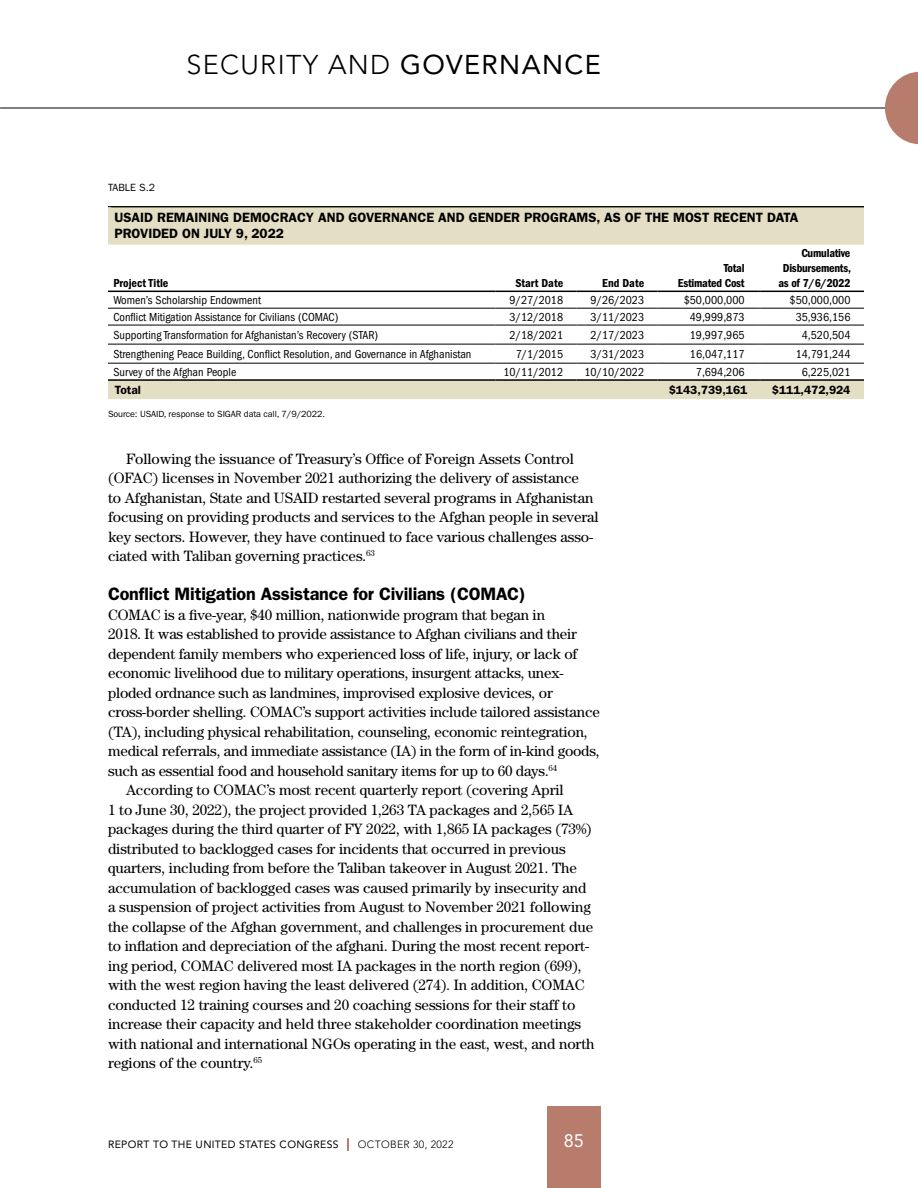
<style>
.page{position:relative;width:918px;height:1188px;background:#fff}
.page>*{position:absolute;margin:0;border:0;box-sizing:border-box;transform-origin:0 0}
.t1{font:300 27px "Avenir LT Std";letter-spacing:.05em;color:#000}
.t2{font:600 18px "ITC Franklin Gothic Std";letter-spacing:-.01em;color:#000}
.t3{font:18px "Avenir LT Std";color:#fff}
.t4{font:15px/19.5px "Century Std";letter-spacing:-.005em;color:#000}
.t5{font:600 13.5px/16.2px "ITC Franklin Gothic Std";color:#000}
.t6{font:condensed 12px "ITC Franklin Gothic Std";color:#000}
.t7{font:12px/15px "ITC Franklin Gothic Std Dm Cd";letter-spacing:-.02em;color:#000;text-align:right}
.t8{font:600 12px "ITC Franklin Gothic Std";letter-spacing:-.005em;color:#000}
.t9{font:12px "ITC Franklin Gothic Std Dm Cd";color:#000}
.t10{font:10.5px "Avenir LT Std";letter-spacing:.03em;color:#000}
.t11{font:10.5px "ITC Franklin Gothic Std";color:#000}
.t12{font:9px "ITC Franklin Gothic Std";letter-spacing:-.01em;color:#000}
.s1{font-weight:400}
.s2{font-size:18px;color:#a05344}
.s3{font-weight:300}
</style>
<div class="page">
<hr style="left:0;top:108px;width:918px;height:1px;background:#000">
<svg style="left:885px;top:72px;width:33px;height:72px"></svg>
<div style="left:547px;top:1107px;width:54px;height:81px;background:#b77c6b"></div>
<svg style="left:108px;top:207px;width:756px;height:192px"></svg>
<hr style="left:108px;top:325px;width:388px;height:1px;background:#000">
<hr style="left:496px;top:325px;width:81px;height:1px;background:#000">
<hr style="left:577px;top:325px;width:81px;height:1px;background:#000">
<hr style="left:658px;top:325px;width:100px;height:1px;background:#000">
<hr style="left:761px;top:325px;width:103px;height:1px;background:#000">
<hr style="left:108px;top:344px;width:388px;height:1px;background:#000">
<hr style="left:496px;top:344px;width:81px;height:1px;background:#000">
<hr style="left:577px;top:344px;width:81px;height:1px;background:#000">
<hr style="left:658px;top:344px;width:100px;height:1px;background:#000">
<hr style="left:761px;top:344px;width:103px;height:1px;background:#000">
<hr style="left:108px;top:363px;width:388px;height:1px;background:#000">
<hr style="left:496px;top:363px;width:81px;height:1px;background:#000">
<hr style="left:577px;top:363px;width:81px;height:1px;background:#000">
<hr style="left:658px;top:363px;width:100px;height:1px;background:#000">
<hr style="left:761px;top:363px;width:103px;height:1px;background:#000">
<hr style="left:108px;top:206px;width:388px;height:1px;background:#000">
<hr style="left:108px;top:308px;width:388px;height:1px;background:#000">
<hr style="left:496px;top:308px;width:81px;height:1px;background:#000">
<hr style="left:577px;top:308px;width:81px;height:1px;background:#000">
<hr style="left:658px;top:308px;width:100px;height:1px;background:#000">
<hr style="left:761px;top:308px;width:103px;height:1px;background:#000">
<hr style="left:108px;top:291px;width:388px;height:1px;background:#000">
<hr style="left:496px;top:291px;width:81px;height:1px;background:#000">
<hr style="left:577px;top:291px;width:81px;height:1px;background:#000">
<hr style="left:658px;top:291px;width:100px;height:1px;background:#000">
<hr style="left:761px;top:291px;width:103px;height:1px;background:#000">
<hr style="left:108px;top:379px;width:388px;height:2px;background:#000">
<hr style="left:496px;top:379px;width:81px;height:2px;background:#000">
<hr style="left:577px;top:379px;width:81px;height:2px;background:#000">
<hr style="left:658px;top:379px;width:100px;height:2px;background:#000">
<hr style="left:761px;top:379px;width:103px;height:2px;background:#000">
<hr style="left:111px;top:206px;width:753px;height:1px;background:#000">
<div style="left:111px;top:223px;width:753px;height:21px;background:#e4dec5"></div>
<h1 class="t1" style="left:186px;top:49px;width:416px">SECURITY AND <span class="s1">GOVERNANCE</span></h1>
<p class="t11" style="left:108px;top:181px;width:49px">TABLE S.2</p>
<p class="t5" style="left:114px;top:209px;width:686px">USAID REMAINING DEMOCRACY AND GOVERNANCE AND GENDER PROGRAMS, AS OF THE MOST RECENT DATA<br>PROVIDED ON JULY 9, 2022</p>
<p class="t9" style="left:113px;top:276px;width:57px">Project Title</p>
<p class="t9" style="left:515px;top:276px;width:49px">Start Date</p>
<p class="t7" style="left:602px;top:276px;width:43px">End Date</p>
<p class="t7" style="left:778px;top:246px;width:74px">Cumulative<br>Disbursements, as of 7/6/2022</p>
<p class="t7" style="left:678px;top:261px;width:68px">Total<br>Estimated Cost</p>
<p class="t6" style="left:113px;top:293px;width:149px">Women’s Scholarship Endowment</p>
<p class="t6" style="left:510px;top:293px;width:55px">9/27/2018</p>
<p class="t6" style="left:591px;top:293px;width:55px">9/26/2023</p>
<p class="t6" style="left:684px;top:293px;width:62px">$50,000,000</p>
<p class="t6" style="left:790px;top:293px;width:62px">$50,000,000</p>
<p class="t6" style="left:113px;top:310px;width:227px">Conflict Mitigation Assistance for Civilians (COMAC)</p>
<p class="t6" style="left:510px;top:310px;width:55px">3/12/2018</p>
<p class="t6" style="left:591px;top:310px;width:55px">3/11/2023</p>
<p class="t6" style="left:690px;top:310px;width:56px">49,999,873</p>
<p class="t6" style="left:796px;top:310px;width:56px">35,936,156</p>
<p class="t6" style="left:113px;top:328px;width:266px">Supporting Transformation for Afghanistan’s Recovery (STAR)</p>
<p class="t6" style="left:510px;top:328px;width:55px">2/18/2021</p>
<p class="t6" style="left:591px;top:328px;width:55px">2/17/2023</p>
<p class="t6" style="left:690px;top:328px;width:56px">19,997,965</p>
<p class="t6" style="left:802px;top:328px;width:50px">4,520,504</p>
<p class="t6" style="left:113px;top:347px;width:360px">Strengthening Peace Building, Conflict Resolution, and Governance in Afghanistan</p>
<p class="t6" style="left:516px;top:347px;width:49px">7/1/2015</p>
<p class="t6" style="left:591px;top:347px;width:55px">3/31/2023</p>
<p class="t6" style="left:690px;top:347px;width:56px">16,047,117</p>
<p class="t6" style="left:796px;top:347px;width:56px">14,791,244</p>
<p class="t6" style="left:113px;top:365px;width:124px">Survey of the Afghan People</p>
<p class="t6" style="left:504px;top:365px;width:61px">10/11/2012</p>
<p class="t6" style="left:585px;top:365px;width:61px">10/10/2022</p>
<p class="t6" style="left:696px;top:365px;width:50px">7,694,206</p>
<p class="t6" style="left:802px;top:365px;width:50px">6,225,021</p>
<p class="t8" style="left:115px;top:382px;width:28px">Total</p>
<p class="t8" style="left:669px;top:382px;width:80px">$143,739,161</p>
<p class="t8" style="left:772px;top:382px;width:80px">$111,472,924</p>
<p class="t12" style="left:108px;top:409px;width:219px">Source: USAID, response to SIGAR data call, 7/9/2022.</p>
<p class="t4" style="left:108px;top:448px;width:492px;text-indent:18px">Following the issuance of Treasury’s Office of Foreign Assets Control (OFAC) licenses in November 2021 authorizing the delivery of assistance<br>to Afghanistan, State and USAID restarted several programs in Afghanistan focusing on providing products and services to the Afghan people in several key sectors. However, they have continued to face various challenges asso&shy;ciated with Taliban governing practices.<sup>63</sup></p>
<p class="t2" style="left:108px;top:583px;width:419px">Conflict Mitigation Assistance for Civilians (COMAC)</p>
<p class="t4" style="left:108px;top:604px;width:439px">COMAC is a five-year, $40 million, nationwide program that began in</p>
<p class="t4" style="left:108px;top:624px;width:470px">2018. It was established to provide assistance to Afghan civilians and their</p>
<p class="t4" style="left:108px;top:643px;width:471px">dependent family members who experienced loss of life, injury, or lack of</p>
<p class="t4" style="left:108px;top:663px;width:457px">economic livelihood due to military operations, insurgent attacks, unex-</p>
<p class="t4" style="left:108px;top:682px;width:446px">ploded ordnance such as landmines, improvised explosive devices, or</p>
<p class="t4" style="left:108px;top:702px;width:494px">cross-border shelling. COMAC’s support activities include tailored assistance</p>
<p class="t4" style="left:108px;top:721px;width:481px">(TA), including physical rehabilitation, counseling, economic reintegration,</p>
<p class="t4" style="left:108px;top:741px;width:493px">medical referrals, and immediate assistance (IA) in the form of in-kind goods,</p>
<p class="t4" style="left:108px;top:760px;width:451px">such as essential food and household sanitary items for up to 60 days.<sup>64</sup></p>
<p class="t4" style="left:126px;top:780px;width:439px">According to COMAC’s most recent quarterly report (covering April</p>
<p class="t4" style="left:108px;top:799px;width:467px">1 to June 30, 2022), the project provided 1,263 TA packages and 2,565 IA</p>
<p class="t4" style="left:108px;top:819px;width:485px">packages during the third quarter of FY 2022, with 1,865 IA packages (73%)</p>
<p class="t4" style="left:108px;top:838px;width:459px">distributed to backlogged cases for incidents that occurred in previous</p>
<p class="t4" style="left:108px;top:858px;width:470px">quarters, including from before the Taliban takeover in August 2021. The</p>
<p class="t4" style="left:108px;top:877px;width:480px">accumulation of backlogged cases was caused primarily by insecurity and</p>
<p class="t4" style="left:108px;top:897px;width:485px">a suspension of project activities from August to November 2021 following</p>
<p class="t4" style="left:108px;top:916px;width:487px">the collapse of the Afghan government, and challenges in procurement due</p>
<p class="t4" style="left:108px;top:936px;width:483px">to inflation and depreciation of the afghani. During the most recent report-</p>
<p class="t4" style="left:108px;top:955px;width:475px">ing period, COMAC delivered most IA packages in the north region (699),</p>
<p class="t4" style="left:108px;top:975px;width:478px">with the west region having the least delivered (274). In addition, COMAC</p>
<p class="t4" style="left:108px;top:994px;width:469px">conducted 12 training courses and 20 coaching sessions for their staff to</p>
<p class="t4" style="left:108px;top:1014px;width:475px">increase their capacity and held three stakeholder coordination meetings</p>
<p class="t4" style="left:108px;top:1033px;width:488px">with national and international NGOs operating in the east, west, and north</p>
<p class="t4" style="left:108px;top:1053px;width:156px">regions of the country.<sup>65</sup></p>
<p class="t10" style="left:108px;top:1138px;width:347px">REPORT TO THE UNITED STATES CONGRESS <span class="s2">I</span> <span class="s3">OCTOBER 30, 2022</span></p>
<p class="t3" style="left:564px;top:1131px;width:22px">85</p>
</div>
